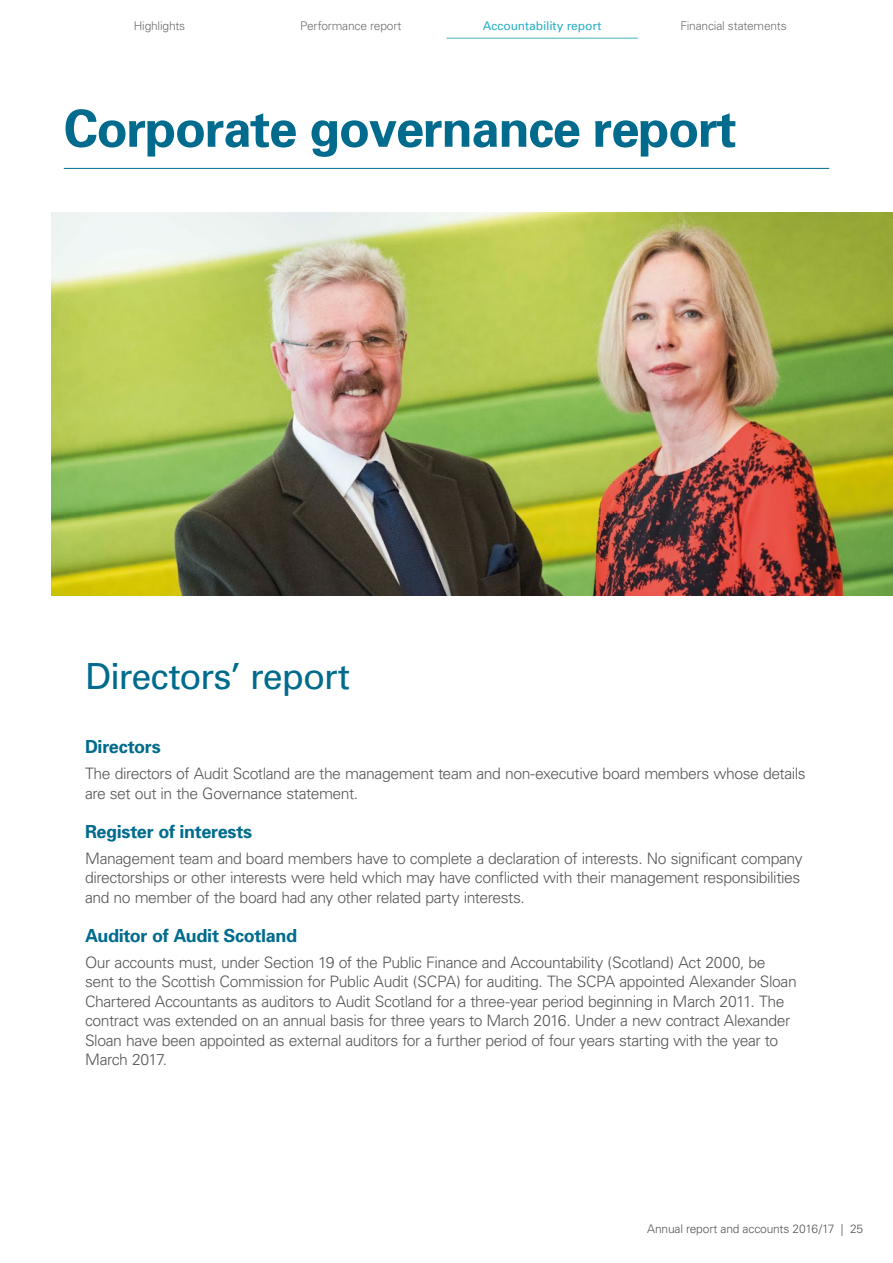
<style>
.page{position:relative;width:893px;height:1263px;background:#fff}
.page>*{position:absolute;margin:0;border:0;box-sizing:border-box;transform-origin:0 0}
.A14-Chapter_header{font:700 51px "Univers";letter-spacing:-.025em;color:#006b8d}
.A14-Chapter_header_H{font:36px "Univers";letter-spacing:-.03em;color:#006b8d}
.A16-Subhead_2__Corp{font:700 18px "Univers";letter-spacing:-.02em;color:#006b8d}
.A09-Body_text{font:300 15.75px/19.5px "Univers";letter-spacing:-.03em;color:#575756}
.t1{font:300 12px "Univers";letter-spacing:-.015em;color:#706f6f}
.t2{font:300 12px "Univers";letter-spacing:-.015em;color:#575756}
.t3{font:12px "Univers";letter-spacing:-.005em;color:#28afc4}
</style>
<div class="page">
<hr style="left:446px;top:38px;width:192px;height:1px;background:#81cbd4">
<hr style="left:64px;top:168px;width:765px;height:1px;background:#006b8d">
<img style="left:51px;top:213px;width:842px;height:382px">
<p class="t1" style="left:134px;top:18px;width:53px">Highlights</p>
<p class="t1" style="left:300px;top:18px;width:103px">Performance report</p>
<p class="t3" style="left:483px;top:19px;width:120px">Accountability report</p>
<p class="t1" style="left:680px;top:18px;width:108px">Financial statements</p>
<p class="A14-Chapter_header" style="left:64px;top:98px;width:674px">Corporate governance report</p>
<p class="A14-Chapter_header_H" style="left:85px;top:655px;width:267px">Directors’ report</p>
<p class="A16-Subhead_2__Corp" style="left:85px;top:736px;width:77px">Directors</p>
<p class="A09-Body_text" style="left:85px;top:764px;width:722px">The directors of Audit Scotland are the management team and non-executive board members whose details are set out in the Governance statement.</p>
<p class="A16-Subhead_2__Corp" style="left:85px;top:821px;width:169px">Register of interests</p>
<p class="A09-Body_text" style="left:85px;top:848px;width:719px">Management team and board members have to complete a declaration of interests. No significant company directorships or other interests were held which may have conflicted with their management responsibilities and no member of the board had any other related party interests.</p>
<p class="A16-Subhead_2__Corp" style="left:85px;top:924px;width:214px">Auditor of Audit Scotland</p>
<p class="A09-Body_text" style="left:85px;top:952px;width:713px">Our accounts must, under Section 19 of the Public Finance and Accountability (Scotland) Act 2000, be sent to the Scottish Commission for Public Audit (SCPA) for auditing. The SCPA appointed Alexander Sloan Chartered Accountants as auditors to Audit Scotland for a three-year period beginning in March 2011. The contract was extended on an annual basis for three years to March 2016. Under a new contract Alexander Sloan have been appointed as external auditors for a further period of four years starting with the year to March 2017.</p>
<p class="t2" style="left:647px;top:1222px;width:218px">Annual report and accounts 2016/17 | 25</p>
</div>
